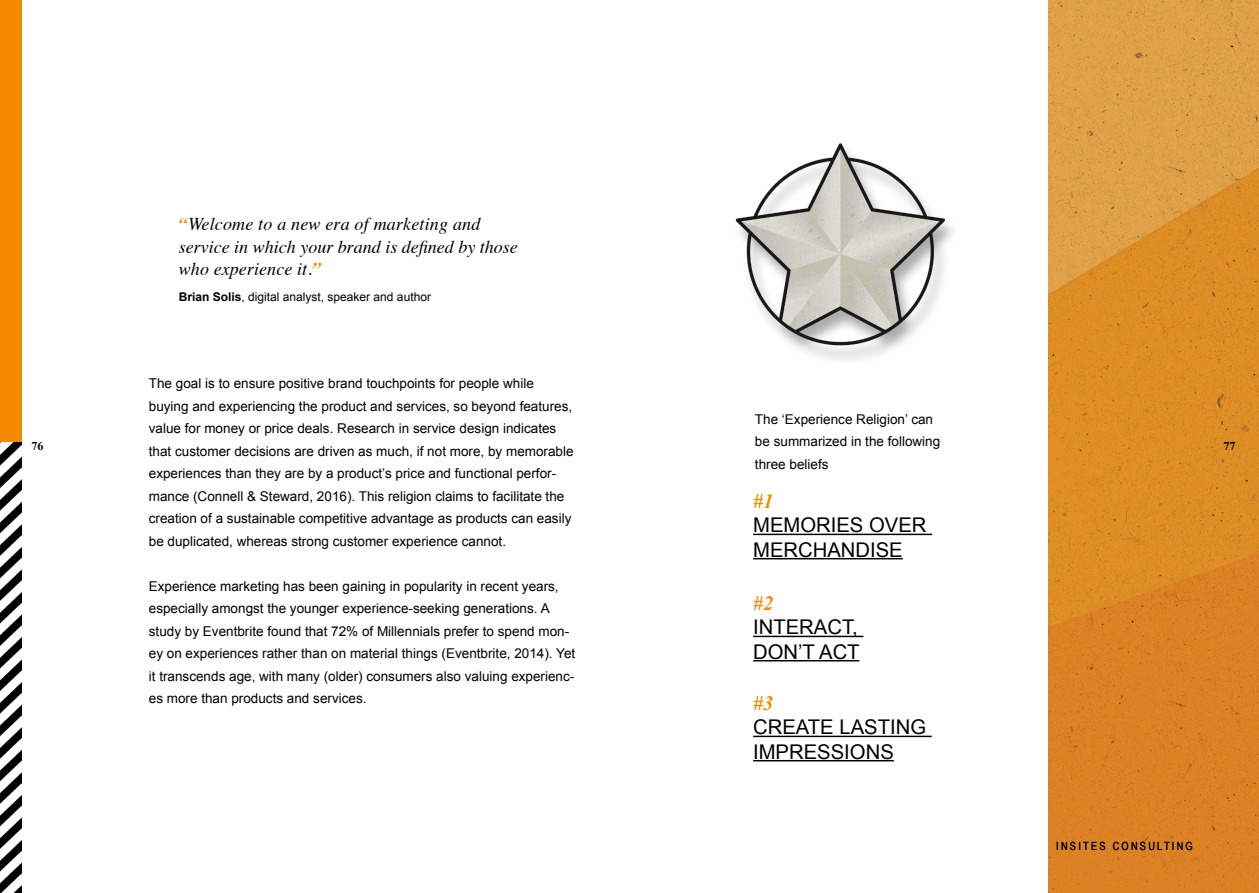
<style>
.page{position:relative;width:1259px;height:893px;background:#fff}
.page>*{position:absolute;margin:0;border:0;box-sizing:border-box;transform-origin:0 0}
.t1{font:20.25px/24.3px "Arial";color:#000}
.t2{font:italic 700 20.25px "Times New Roman";color:#f38a00}
.t3{font:italic 18px/22.5px "Times";letter-spacing:.005em;color:#000}
.t4{font:13.5px/22.5px "Arial";color:#000}
.Quote__naam{font:12px "Arial";color:#000}
.t5{font:700 12px "Times New Roman";color:#000}
.t6{font:11.25px "Arial Narrow";letter-spacing:.2em;color:#000}
.s1{font-weight:700;color:#f38a00}
.s2{font-weight:700}
</style>
<div class="page">
<img style="left:1048px;top:0;width:211px;height:893px">
<div style="left:0;top:0;width:21px;height:893px;background:#f38a00"></div>
<img style="left:0;top:443px;width:21px;height:450px">
<hr style="left:753px;top:534px;width:179px;height:1px;background:#000">
<hr style="left:753px;top:558px;width:150px;height:1px;background:#000">
<hr style="left:753px;top:636px;width:110px;height:1px;background:#000">
<hr style="left:753px;top:660px;width:106px;height:1px;background:#000">
<hr style="left:753px;top:736px;width:178px;height:1px;background:#000">
<hr style="left:753px;top:760px;width:141px;height:1px;background:#000">
<img style="left:735px;top:143px;width:218px;height:217px">
<p class="t5" style="left:32px;top:438px;width:13px">76</p>
<p class="t3" style="left:179px;top:212px;width:340px"><span class="s1">“</span>Welcome to a new era of marketing and service in which your brand is defined by those who experience it.<span class="s1">”</span></p>
<p class="Quote__naam" style="left:179px;top:289px;width:254px"><span class="s2">Brian Solis</span>, digital analyst, speaker and author</p>
<p class="t4" style="left:149px;top:372px;width:426px">The goal is to ensure positive brand touchpoints for people while buying and experiencing the product and services, so beyond features, value for money or price deals. Research in service design indicates that customer decisions are driven as much, if not more, by memorable experiences than they are by a product’s price and functional perfor&shy;mance (Connell &amp; Steward, 2016). This religion claims to facilitate the creation of a sustainable competitive advantage as products can easily be duplicated, whereas strong customer experience cannot.</p>
<p class="t4" style="left:149px;top:575px;width:428px">Experience marketing has been gaining in popularity in recent years, especially amongst the younger experience-seeking generations. A study by Eventbrite found that 72% of Millennials prefer to spend mon&shy;ey on experiences rather than on material things (Eventbrite, 2014). Yet it transcends age, with many (older) consumers also valuing experienc&shy;es more than products and services.</p>
<p class="t4" style="left:755px;top:408px;width:187px">The ‘Experience Religion’ can be summarized in the following three beliefs</p>
<p class="t2" style="left:753px;top:487px;width:22px">#1</p>
<p class="t1" style="left:753px;top:513px;width:175px">MEMORIES OVER<br>MERCHANDISE</p>
<p class="t2" style="left:753px;top:589px;width:22px">#2</p>
<p class="t1" style="left:753px;top:615px;width:108px">INTERACT,<br>DON’T ACT</p>
<p class="t2" style="left:753px;top:689px;width:22px">#3</p>
<p class="t1" style="left:753px;top:715px;width:174px">CREATE LASTING<br>IMPRESSIONS</p>
<p class="t5" style="left:1223px;top:438px;width:13px">77</p>
<p class="t6" style="left:1056px;top:838px;width:138px">INSITES CONSULTING</p>
</div>
